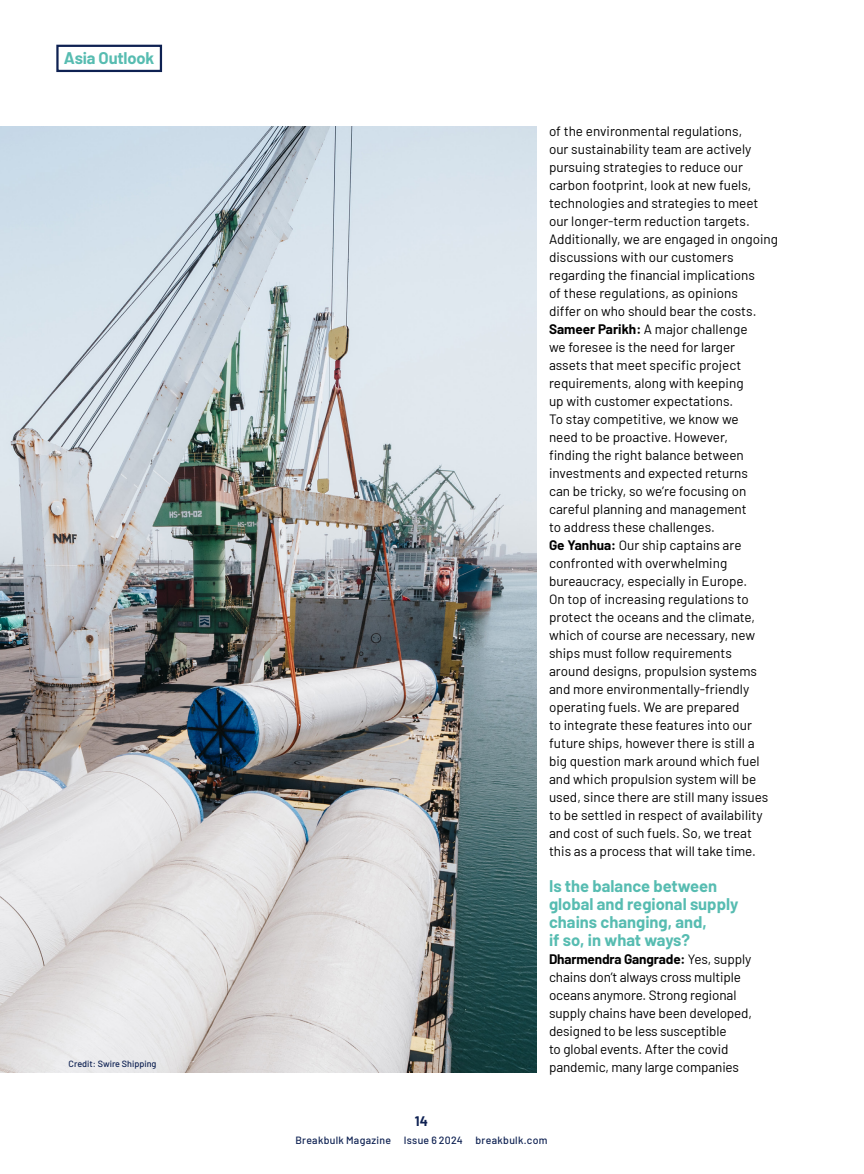
<style>
.page{position:relative;width:864px;height:1174px;background:#fff}
.page>*{position:absolute;margin:0;border:0;box-sizing:border-box;transform-origin:0 0}
.Body_Copy{font:700 16.5px/18px "Barlow";color:#57bcb1}
.Slug_Right{font:700 16.5px "Barlow";letter-spacing:-.01em;color:#57bcb1}
.Body_Copy-2{font:13.5px/18px "Barlow";color:#000}
.t1{font:700 13.5px "Barlow";color:#0e2152}
.t2{font:500 10.5px "Barlow";letter-spacing:.03em;color:#0e2152}
.t3{font:500 9px "Barlow";color:#0e2152}
.s1{font-weight:700}
</style>
<div class="page">
<div style="left:56px;top:45px;width:106px;height:27px;border:2px solid #0e2152"></div>
<img style="left:0;top:126px;width:536px;height:946px">
<p class="Slug_Right" style="left:64px;top:46px;width:92px">Asia Outlook</p>
<p class="t3" style="left:69px;top:1057px;width:89px">Credit: Swire Shipping</p>
<p class="Body_Copy-2" style="left:549px;top:121px;width:230px">of the environmental regulations,<br>our sustainability team are actively pursuing strategies to reduce our carbon footprint, look at new fuels, technologies and strategies to meet our longer-term reduction targets.<br>Additionally, we are engaged in ongoing discussions with our customers regarding the financial implications<br>of these regulations, as opinions<br>differ on who should bear the costs.</p>
<p class="Body_Copy-2" style="left:549px;top:319px;width:200px"><span class="s1">Sameer Parikh:</span> A major challenge we foresee is the need for larger assets that meet specific project requirements, along with keeping up with customer expectations.<br>To stay competitive, we know we need to be proactive. However, finding the right balance between investments and expected returns can be tricky, so we’re focusing on careful planning and management to address these challenges.</p>
<p class="Body_Copy-2" style="left:549px;top:535px;width:221px"><span class="s1">Ge Yanhua:</span> Our ship captains are confronted with overwhelming bureaucracy, especially in Europe.<br>On top of increasing regulations to protect the oceans and the climate, which of course are necessary, new ships must follow requirements around designs, propulsion systems and more environmentally-friendly operating fuels. We are prepared<br>to integrate these features into our future ships, however there is still a big question mark around which fuel and which propulsion system will be used, since there are still many issues to be settled in respect of availability and cost of such fuels. So, we treat this as a process that will take time.</p>
<p class="Body_Copy" style="left:549px;top:876px;width:191px">Is the balance between global and regional supply chains changing, and,<br>if so, in what ways?</p>
<p class="Body_Copy-2" style="left:549px;top:949px;width:204px"><span class="s1">Dharmendra Gangrade:</span> Yes, supply chains don’t always cross multiple oceans anymore. Strong regional supply chains have been developed, designed to be less susceptible<br>to global events. After the covid pandemic, many large companies</p>
<p class="t1" style="left:414px;top:1111px;width:15px">14</p>
<p class="t2" style="left:295px;top:1132px;width:253px">Breakbulk Magazine Issue 6 2024 breakbulk.com</p>
</div>
